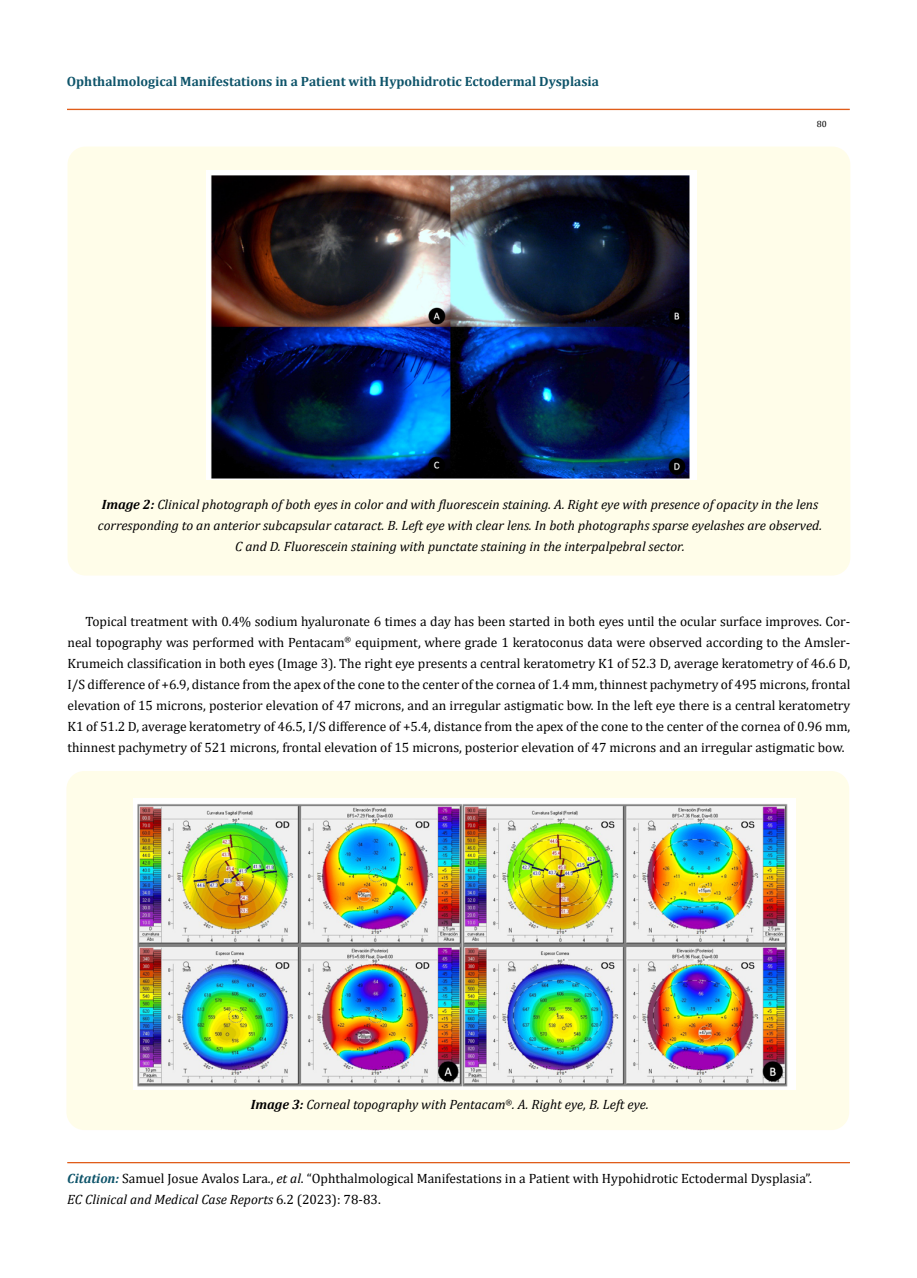
<style>
.page{position:relative;width:917px;height:1278px;background:#fff}
.page>*{position:absolute;margin:0;border:0;box-sizing:border-box;transform-origin:0 0}
.t1{font:13.5px/21px "Cambria";color:#000}
.t2{font:italic 13.5px/21px "Cambria";color:#000;text-align:center}
.t3{font:700 13.5px "Cambria";color:#0e546a}
.t4{font:9px "Cambria";color:#000}
.s1{font-weight:700}
.s2{font-weight:700;font-style:italic;color:#0e546a}
.s3{font-style:italic}
</style>
<div class="page">
<div style="left:67px;top:109px;width:782px;height:1px;border:1px solid #e05d1a"></div>
<hr style="left:68px;top:1163px;width:781px;height:1px;background:#e05d1a">
<div style="left:68px;top:1162px;width:781px;height:1px;border:1px solid #e05d1a"></div>
<div style="left:66px;top:771px;width:783px;height:359px;background:#fffde9;border-radius:18px"></div>
<img style="left:133px;top:798px;width:662px;height:291px">
<div style="left:68px;top:147px;width:782px;height:429px;background:#fffde9;border-radius:18px"></div>
<img style="left:207px;top:170px;width:489px;height:310px">
<p class="t3" style="left:67px;top:72px;width:533px">Ophthalmological Manifestations in a Patient with Hypohidrotic Ectodermal Dysplasia</p>
<p class="t4" style="left:816px;top:118px;width:11px">80</p>
<p class="t2" style="left:98px;top:493px;width:725px"><span class="s1">Image 2:</span> Clinical photograph of both eyes in color and with fluorescein staining. A. Right eye with presence of opacity in the lens corresponding to an anterior subcapsular cataract. B. Left eye with clear lens. In both photographs sparse eyelashes are observed.<br>C and D. Fluorescein staining with punctate staining in the interpalpebral sector.</p>
<p class="t1" style="left:67px;top:610px;width:784px;text-align:justify;text-indent:18px">Topical treatment with 0.4% sodium hyaluronate 6 times a day has been started in both eyes until the ocular surface improves. Cor&shy;neal topography was performed with Pentacam<sup>®</sup> equipment, where grade 1 keratoconus data were observed according to the Amsler-Krumeich classification in both eyes (Image 3). The right eye presents a central keratometry K1 of 52.3 D, average keratometry of 46.6 D, I/S difference of +6.9, distance from the apex of the cone to the center of the cornea of 1.4 mm, thinnest pachymetry of 495 microns, frontal elevation of 15 microns, posterior elevation of 47 microns, and an irregular astigmatic bow. In the left eye there is a central keratometry K1 of 51.2 D, average keratometry of 46.5, I/S difference of +5.4, distance from the apex of the cone to the center of the cornea of 0.96 mm, thinnest pachymetry of 521 microns, frontal elevation of 15 microns, posterior elevation of 47 microns and an irregular astigmatic bow.</p>
<p class="t2" style="left:251px;top:1093px;width:399px"><span class="s1">Image 3:</span> Corneal topography with Pentacam<sup>®</sup>. A. Right eye, B. Left eye.</p>
<p class="t1" style="left:67px;top:1168px;width:746px"><span class="s2">Citation:</span> Samuel Josue Avalos Lara., <span class="s3">et al</span>. “Ophthalmological Manifestations in a Patient with Hypohidrotic Ectodermal Dysplasia”.<br><span class="s3">EC Clinical and Medical Case Reports</span> 6.2 (2023): 78-83.</p>
</div>
